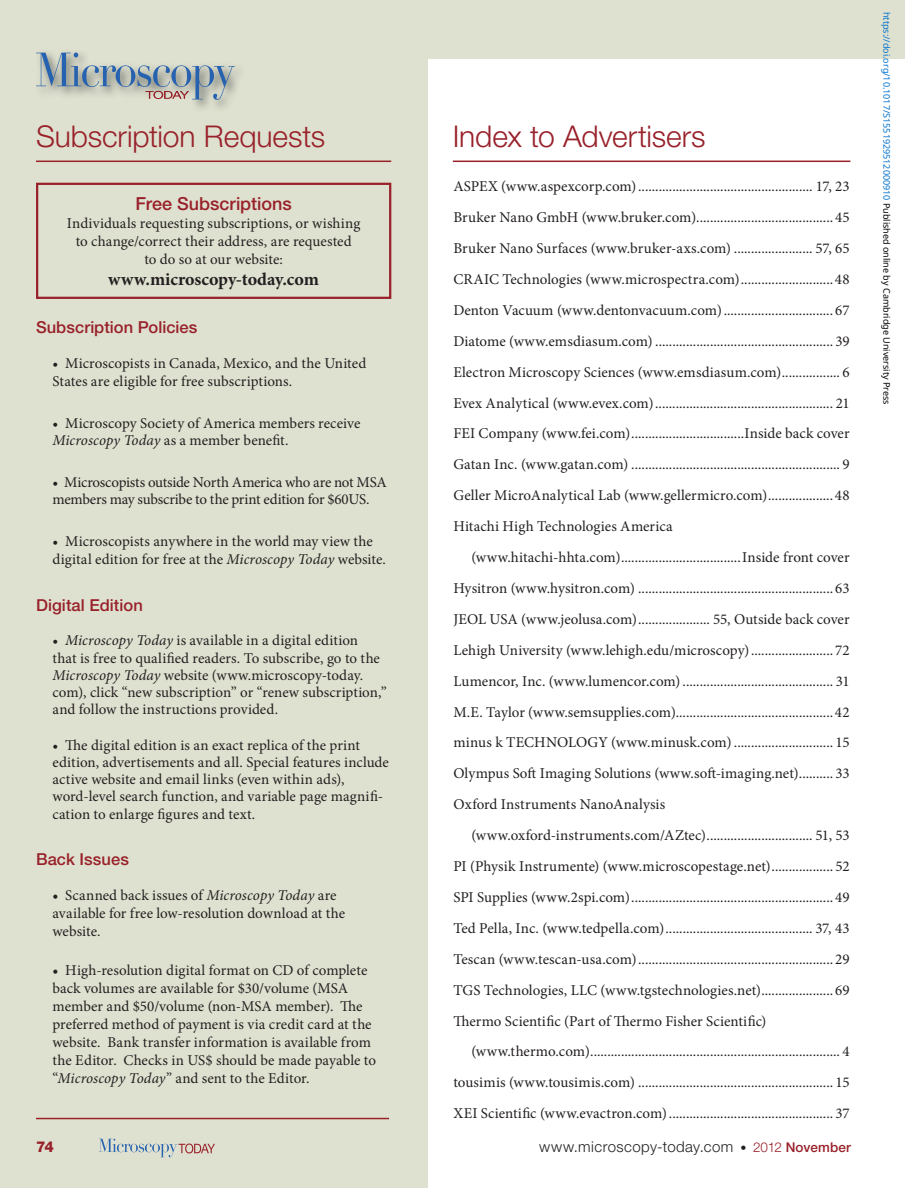
<style>
.page{position:relative;width:905px;height:1188px;background:#fff}
.page>*{position:absolute;margin:0;border:0;box-sizing:border-box;transform-origin:0 0}
.t1{font:300 30px "Helvetica Neue";letter-spacing:-.005em;color:#98212a}
.t2{font:700 18px "Minion Pro";color:#231f20}
.t3{font:500 18px "Helvetica Neue";color:#98212a}
.t4{font:500 16.5px "Helvetica Neue";color:#98212a}
.t5{font:15px/30.9px "Minion Pro";color:#231f20}
.t6{font:15px/17.2px "Minion Pro";letter-spacing:-.02em;color:#231f20}
.t7{font:300 15px "Helvetica Neue";letter-spacing:.03em;color:#231f20}
.t8{font:800 15px "Helvetica Neue";color:#98212a}
.t9{font:9px "Noto Sans";color:#0172cf}
.s1{font-style:italic}
.s2{font-weight:700}
.s3{font-size:12px}
.s4{font-size:13.5px;color:#98212a}
.s5{font-weight:500;font-size:13.5px;color:#98212a}
.s6{color:#000}
</style>
<div class="page">
<div style="left:0;top:0;width:904px;height:58px;background:#dfe1d0"></div>
<div style="left:0;top:0;width:428px;height:1188px;background:#dfe1d0"></div>
<hr style="left:453px;top:161px;width:397px;height:1px;background:#98212a">
<hr style="left:36px;top:161px;width:355px;height:1px;background:#98212a">
<hr style="left:36px;top:1118px;width:353px;height:1px;background:#98212a">
<img style="left:36px;top:52px;width:203px;height:57px">
<svg style="left:36px;top:53px;width:199px;height:47px"></svg>
<svg style="left:99px;top:1139px;width:116px;height:18px"></svg>
<div style="left:36px;top:183px;width:355px;height:116px;border:2px solid #98212a"></div>
<h1 class="t1" style="left:36px;top:118px;width:291px">Subscription Requests</h1>
<p class="t3" style="left:135px;top:193px;width:158px">Free Subscriptions</p>
<p class="t5" style="left:67px;top:214px;width:295px;line-height:18px;text-align:center">Individuals requesting subscriptions, or wishing to change/correct their address, are requested<br>to do so at our website:</p>
<p class="t2" style="left:108px;top:266px;width:212px">www.microscopy-today.com</p>
<p class="t4" style="left:36px;top:318px;width:163px">Subscription Policies</p>
<p class="t5" style="left:52px;top:354px;width:315px;line-height:18px">• Microscopists in Canada, Mexico, and the United<br>States are eligible for free subscriptions.</p>
<p class="t5" style="left:52px;top:414px;width:309px;line-height:17.2px">• Microscopy Society of America members receive<br><span class="s1">Microscopy Today</span> as a member benefit.</p>
<p class="t6" style="left:52px;top:474px;width:336px">• Microscopists outside North America who are not MSA members may subscribe to the print edition for $60US.</p>
<p class="t5" style="left:52px;top:533px;width:335px;line-height:18px">• Microscopists anywhere in the world may view the digital edition for free at the <span class="s1">Microscopy Today</span> website.</p>
<p class="t4" style="left:36px;top:595px;width:108px">Digital Edition</p>
<p class="t5" style="left:52px;top:632px;width:336px;line-height:17.2px">• <span class="s1">Microscopy Today</span> is available in a digital edition<br>that is free to qualified readers. To subscribe, go to the <span class="s1">Microscopy Today</span> website (www.microscopy-today. com), click “new subscription” or “renew subscription,” and follow the instructions provided.</p>
<p class="t5" style="left:52px;top:736px;width:338px;line-height:17.2px">• The digital edition is an exact replica of the print edition, advertisements and all. Special features include active website and email links (even within ads), word-level search function, and variable page magnifi&shy;cation to enlarge figures and text.</p>
<p class="t4" style="left:36px;top:849px;width:94px">Back Issues</p>
<p class="t5" style="left:52px;top:886px;width:294px;line-height:18px"><span class="s2">•</span> Scanned back issues of <span class="s1">Microscopy Today</span> are available for free low-resolution download at the website.</p>
<p class="t5" style="left:52px;top:961px;width:325px;line-height:18px"><span class="s2">•</span> High-resolution digital format on CD of complete back volumes are available for $30/volume (MSA member and $50/volume (non-MSA member). The preferred method of payment is via credit card at the website. Bank transfer information is available from the Editor. Checks in US$ should be made payable to “<span class="s1">Microscopy Today</span>” and sent to the Editor.</p>
<p class="t8" style="left:36px;top:1138px;width:19px">74</p>
<h1 class="t1" style="left:453px;top:118px;width:254px">Index to Advertisers</h1>
<p class="t5" style="left:453px;top:171px;width:398px;text-align:justify">ASPEX (www.aspexcorp.com) ................................................... 17, 23<br>Bruker Nano GmbH (www.bruker.com) ........................................ 45<br>Bruker Nano Surfaces (www.bruker-axs.com) ....................... 57, 65<br>CRAIC Technologies (www.microspectra.com) ...........................48<br>Denton Vacuum (www.dentonvacuum.com) ................................ 67<br>Diatome (www.emsdiasum.com) .................................................... 39<br>Electron Microscopy Sciences (www.emsdiasum.com) ................. 6<br>Evex Analytical (www.evex.com) .................................................... 21<br>FEI Company (www.fei.com) .................................Inside back cover Gatan Inc. (www.gatan.com) ............................................................. 9<br>Geller MicroAnalytical Lab (www.gellermicro.com) ...................48<br>Hitachi High Technologies America</p>
<p class="t5" style="left:453px;top:542px;width:398px;text-align:justify;text-indent:18px">(www.hitachi-hhta.com) ...................................Inside front cover Hysitron (www.hysitron.com) ......................................................... 63<br>JEOL USA (www.jeolusa.com) ..................... 55, Outside back cover Lehigh University (www.lehigh.edu/microscopy) ........................ 72<br>Lumencor, Inc. (www.lumencor.com) ............................................ 31<br>M.E. Taylor (www.semsupplies.com)..............................................42 minus k TECHNOLOGY (www.minusk.com) ............................. 15<br>Olympus Soft Imaging Solutions (www.soft-imaging.net) .......... 33<br>Oxford Instruments NanoAnalysis</p>
<p class="t5" style="left:453px;top:820px;width:398px;text-align:justify;text-indent:18px">(www.oxford-instruments.com/AZtec) ............................... 51, 53<br>PI (Physik Instrumente) (www.microscopestage.net) .................. 52<br>SPI Supplies (www.2spi.com) ........................................................... 49<br>Ted Pella, Inc. (www.tedpella.com) ........................................... 37, 43<br>Tescan (www.tescan-usa.com) ......................................................... 29<br>TGS Technologies, LLC (www.tgstechnologies.net) ..................... 69<br>Thermo Scientific (Part of Thermo Fisher Scientific)</p>
<p class="t5" style="left:453px;top:1036px;width:397px;text-align:justify;text-indent:18px">(www.thermo.com) ......................................................................... 4 tousimis (www.tousimis.com) ......................................................... 15<br>XEI Scientific (www.evactron.com) ................................................ 37</p>
<p class="t7" style="left:539px;top:1138px;width:313px">www.microscopy-today.com <span class="s3">•</span> <span class="s4">2012</span> <span class="s5">November</span></p>
<p class="t9" style="left:893px;top:12px;width:394px;rotate:90deg">https://doi.org/10.1017/S1551929512000910 <span class="s6">Published online by Cambridge University Press</span></p>
</div>
